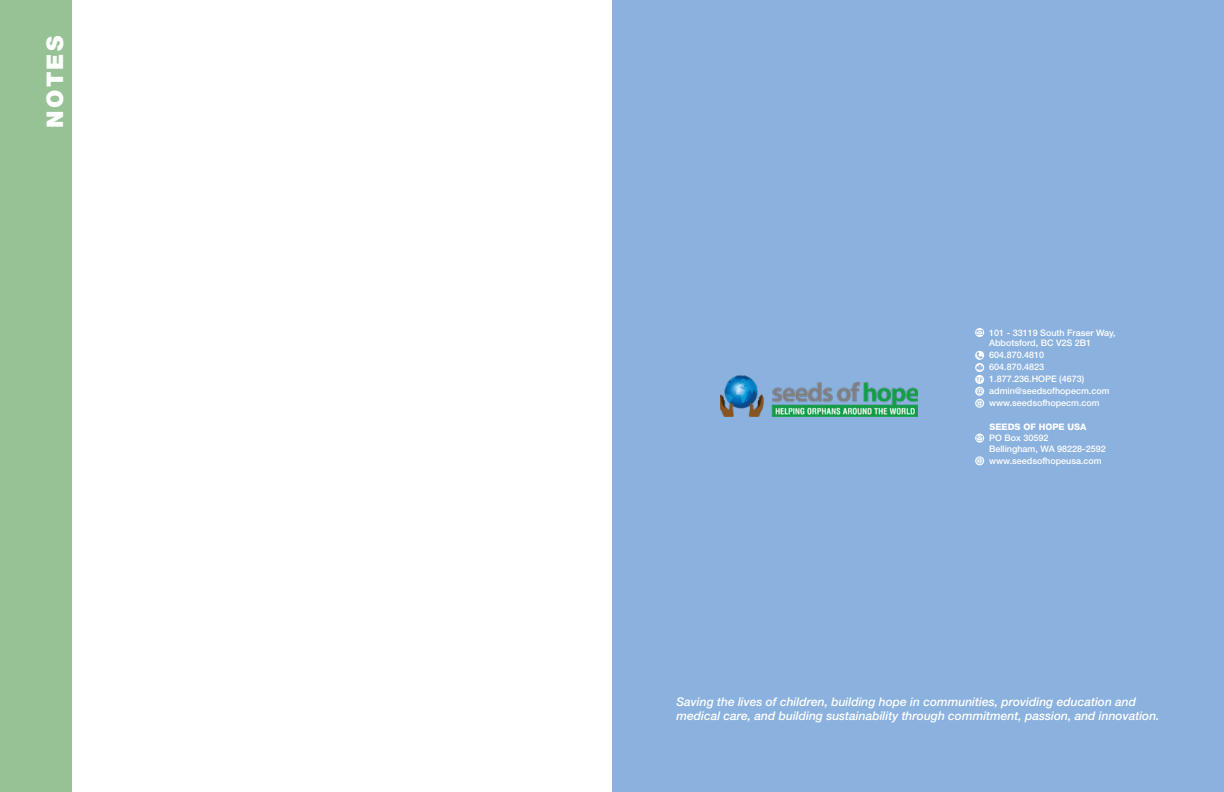
<style>
.page{position:relative;width:1224px;height:792px;background:#fff}
.page>*{position:absolute;margin:0;border:0;box-sizing:border-box;transform-origin:0 0}
.t1{font:900 23px "Helvetica Neue LT Std";letter-spacing:.1em;color:#fff}
.t2{font:italic 500 12px/14.4px "Helvetica Neue LT Std";color:#fff}
.t3{font:500 9px/12px "Helvetica Neue LT Std";color:#fff}
.t4{font:800 9px "Helvetica Neue LT Std";color:#fff}
</style>
<div class="page">
<div style="left:0;top:0;width:72px;height:792px;background:#97c295"></div>
<div style="left:612px;top:0;width:612px;height:792px;background:#8bb1de"></div>
<svg style="left:975px;top:328px;width:9px;height:9px"></svg>
<svg style="left:975px;top:351px;width:9px;height:57px"></svg>
<svg style="left:975px;top:434px;width:9px;height:9px"></svg>
<svg style="left:975px;top:456px;width:9px;height:9px"></svg>
<img style="left:720px;top:375px;width:198px;height:42px">
<h1 class="t1" style="left:41px;top:128px;width:93px;rotate:-90deg">NOTES</h1>
<p class="t3" style="left:989px;top:327px;width:128px;line-height:10.8px">101 - 33119 South Fraser Way,<br>Abbotsford, BC V2S 2B1</p>
<p class="t3" style="left:989px;top:349px;width:122px">604.870.4810<br>604.870.4823<br>1.877.236.HOPE (4673) admin@seedsofhopecm.com www.seedsofhopecm.com</p>
<p class="t4" style="left:989px;top:422px;width:99px">SEEDS OF HOPE USA</p>
<p class="t3" style="left:989px;top:432px;width:118px;line-height:10.8px">PO Box 30592<br>Bellingham, WA 98228-2592</p>
<p class="t3" style="left:989px;top:455px;width:114px">www.seedsofhopeusa.com</p>
<h2 class="t2" style="left:676px;top:694px;width:485px">Saving the lives of children, building hope in communities, providing education and medical care, and building sustainability through commitment, passion, and innovation.</h2>
</div>
